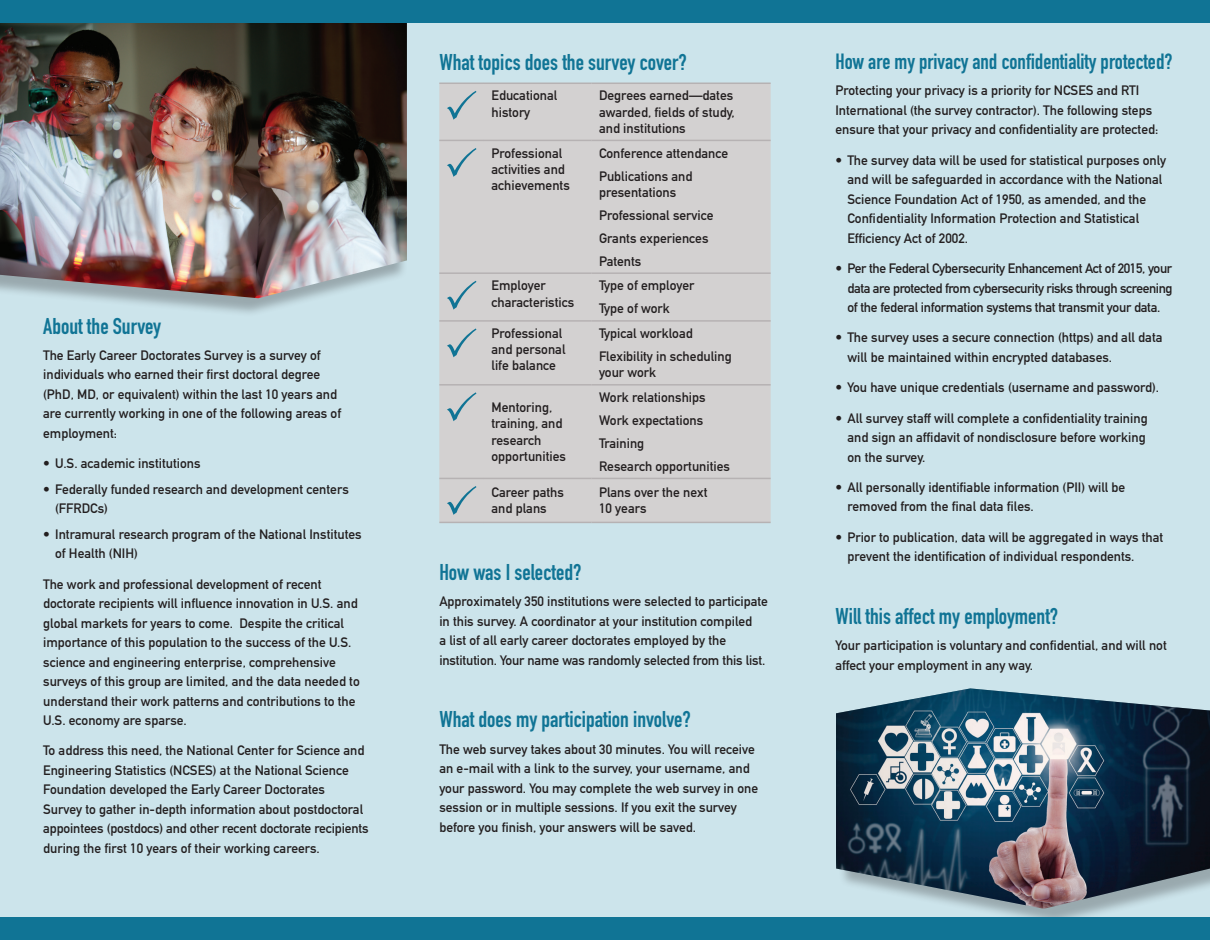
<style>
.page{position:relative;width:1210px;height:940px;background:#cce4eb}
.page>*{position:absolute;margin:0;border:0;box-sizing:border-box;transform-origin:0 0}
.t1{font:22.5px "DIN Engschrift Std";color:#107495}
.t2{font:21.75px "DIN Engschrift Std";color:#107495}
.t3{font:13.5px/19.5px "DIN Mittelschrift Std";color:#231f20}
</style>
<div class="page">
<div style="left:0;top:19px;width:408px;height:298px;background:#231f20;opacity:.3"></div>
<img style="left:0;top:22px;width:407px;height:276px">
<div style="left:439px;top:84px;width:331px;height:437px;background:#d3d1d1"></div>
<hr style="left:439px;top:272px;width:45px;height:2px;background:#b6b2b3">
<hr style="left:484px;top:272px;width:107px;height:2px;background:#b6b2b3">
<hr style="left:591px;top:272px;width:179px;height:2px;background:#b6b2b3">
<hr style="left:439px;top:320px;width:45px;height:2px;background:#b6b2b3">
<hr style="left:484px;top:320px;width:107px;height:2px;background:#b6b2b3">
<hr style="left:591px;top:320px;width:179px;height:2px;background:#b6b2b3">
<hr style="left:439px;top:384px;width:45px;height:1px;background:#b6b2b3">
<hr style="left:484px;top:384px;width:107px;height:1px;background:#b6b2b3">
<hr style="left:591px;top:384px;width:179px;height:1px;background:#b6b2b3">
<hr style="left:439px;top:477px;width:45px;height:2px;background:#b6b2b3">
<hr style="left:484px;top:477px;width:107px;height:2px;background:#b6b2b3">
<hr style="left:591px;top:477px;width:179px;height:2px;background:#b6b2b3">
<hr style="left:439px;top:82px;width:45px;height:2px;background:#b6b2b3">
<hr style="left:484px;top:82px;width:107px;height:2px;background:#b6b2b3">
<hr style="left:591px;top:82px;width:179px;height:2px;background:#b6b2b3">
<hr style="left:439px;top:140px;width:45px;height:1px;background:#b6b2b3">
<hr style="left:484px;top:140px;width:107px;height:1px;background:#b6b2b3">
<hr style="left:591px;top:140px;width:179px;height:1px;background:#b6b2b3">
<hr style="left:439px;top:521px;width:45px;height:2px;background:#b6b2b3">
<hr style="left:484px;top:521px;width:107px;height:2px;background:#b6b2b3">
<hr style="left:591px;top:521px;width:179px;height:2px;background:#b6b2b3">
<svg style="left:447px;top:91px;width:29px;height:29px"></svg>
<svg style="left:447px;top:148px;width:29px;height:29px"></svg>
<svg style="left:447px;top:281px;width:29px;height:28px"></svg>
<svg style="left:447px;top:328px;width:29px;height:29px"></svg>
<svg style="left:447px;top:392px;width:29px;height:29px"></svg>
<svg style="left:447px;top:486px;width:29px;height:29px"></svg>
<div style="left:0;top:0;width:1210px;height:22px;background:#107495"></div>
<div style="left:838px;top:691px;width:372px;height:235px;background:#231f20;opacity:.3"></div>
<img style="left:836px;top:688px;width:374px;height:220px">
<div style="left:0;top:917px;width:1210px;height:23px;background:#107495"></div>
<h1 class="t1" style="left:43px;top:312px;width:119px">About the Survey</h1>
<p class="t3" style="left:43px;top:345px;width:299px">The Early Career Doctorates Survey is a survey of individuals who earned their first doctoral degree (PhD, MD, or equivalent) within the last 10 years and are currently working in one of the following areas of employment:</p>
<p class="t3" style="left:43px;top:454px;width:159px">• U.S. academic institutions</p>
<p class="t3" style="left:55px;top:479px;width:295px;text-indent:-12px">• Federally funded research and development centers (FFRDCs)</p>
<p class="t3" style="left:55px;top:524px;width:308px;text-indent:-12px">• Intramural research program of the National Institutes of Health (NIH)</p>
<p class="t3" style="left:43px;top:574px;width:318px">The work and professional development of recent doctorate recipients will influence innovation in U.S. and global markets for years to come. Despite the critical importance of this population to the success of the U.S. science and engineering enterprise, comprehensive surveys of this group are limited, and the data needed to understand their work patterns and contributions to the U.S. economy are sparse.</p>
<p class="t3" style="left:43px;top:741px;width:327px">To address this need, the National Center for Science and Engineering Statistics (NCSES) at the National Science Foundation developed the Early Career Doctorates<br>Survey to gather in-depth information about postdoctoral appointees (postdocs) and other recent doctorate recipients during the first 10 years of their working careers.</p>
<h1 class="t1" style="left:439px;top:49px;width:249px">What topics does the survey cover?</h1>
<p class="t3" style="left:491px;top:88px;width:67px;line-height:16.2px">Educational history</p>
<p class="t3" style="left:599px;top:88px;width:137px;line-height:16.2px;text-align:justify">Degrees earned—dates awarded, fields of study, and institutions</p>
<p class="t3" style="left:491px;top:145px;width:80px;line-height:16.2px">Professional activities and achievements</p>
<p class="t3" style="left:599px;top:141px;width:131px;line-height:23px">Conference attendance<br>Publications and</p>
<p class="t3" style="left:599px;top:181px;width:116px;line-height:23px">presentations<br>Professional service<br>Grants experiences<br>Patents</p>
<p class="t3" style="left:491px;top:278px;width:84px;line-height:16.2px">Employer characteristics</p>
<p class="t3" style="left:599px;top:274px;width:97px;line-height:23px">Type of employer<br>Type of work</p>
<p class="t3" style="left:491px;top:325px;width:75px;line-height:16.2px">Professional and personal life balance</p>
<p class="t3" style="left:599px;top:322px;width:134px;line-height:23px">Typical workload<br>Flexibility in scheduling</p>
<p class="t3" style="left:599px;top:363px;width:59px">your work</p>
<p class="t3" style="left:491px;top:399px;width:76px;line-height:16.2px">Mentoring, training, and research opportunities</p>
<p class="t3" style="left:599px;top:386px;width:132px;line-height:23px">Work relationships<br>Work expectations<br>Training<br>Research opportunities</p>
<p class="t3" style="left:491px;top:484px;width:74px;line-height:16.2px">Career paths and plans</p>
<p class="t3" style="left:599px;top:484px;width:110px;line-height:16.2px">Plans over the next<br>10 years</p>
<h1 class="t1" style="left:439px;top:559px;width:144px">How was I selected?</h1>
<p class="t3" style="left:439px;top:591px;width:330px">Approximately 350 institutions were selected to participate in this survey. A coordinator at your institution compiled<br>a list of all early career doctorates employed by the institution. Your name was randomly selected from this list.</p>
<h1 class="t1" style="left:439px;top:706px;width:253px">What does my participation involve?</h1>
<p class="t3" style="left:439px;top:739px;width:320px">The web survey takes about 30 minutes. You will receive an e-mail with a link to the survey, your username, and your password. You may complete the web survey in one session or in multiple sessions. If you exit the survey before you finish, your answers will be saved.</p>
<h2 class="t2" style="left:835px;top:49px;width:338px">How are my privacy and confidentiality protected?</h2>
<p class="t3" style="left:835px;top:81px;width:324px">Protecting your privacy is a priority for NCSES and RTI<br>International (the survey contractor). The following steps ensure that your privacy and confidentiality are protected:</p>
<p class="t3" style="left:847px;top:150px;width:320px;text-indent:-12px">• The survey data will be used for statistical purposes only and will be safeguarded in accordance with the National Science Foundation Act of 1950, as amended, and the Confidentiality Information Protection and Statistical Efficiency Act of 2002.</p>
<p class="t3" style="left:847px;top:259px;width:326px;text-align:justify;text-indent:-12px">• Per the Federal Cybersecurity Enhancement Act of 2015, your data are protected from cybersecurity risks through screening of the federal information systems that transmit your data.</p>
<p class="t3" style="left:847px;top:328px;width:316px;text-indent:-12px">• The survey uses a secure connection (https) and all data will be maintained within encrypted databases.</p>
<p class="t3" style="left:835px;top:378px;width:325px">• You have unique credentials (username and password).</p>
<p class="t3" style="left:847px;top:408px;width:302px;text-indent:-12px">• All survey staff will complete a confidentiality training and sign an affidavit of nondisclosure before working on the survey.</p>
<p class="t3" style="left:847px;top:477px;width:279px;text-indent:-12px">• All personally identifiable information (PII) will be removed from the final data files.</p>
<p class="t3" style="left:847px;top:527px;width:317px;text-indent:-12px">• Prior to publication, data will be aggregated in ways that prevent the identification of individual respondents.</p>
<h1 class="t1" style="left:835px;top:603px;width:224px">Will this affect my employment?</h1>
<p class="t3" style="left:835px;top:636px;width:333px">Your participation is voluntary and confidential, and will not affect your employment in any way.</p>
</div>
